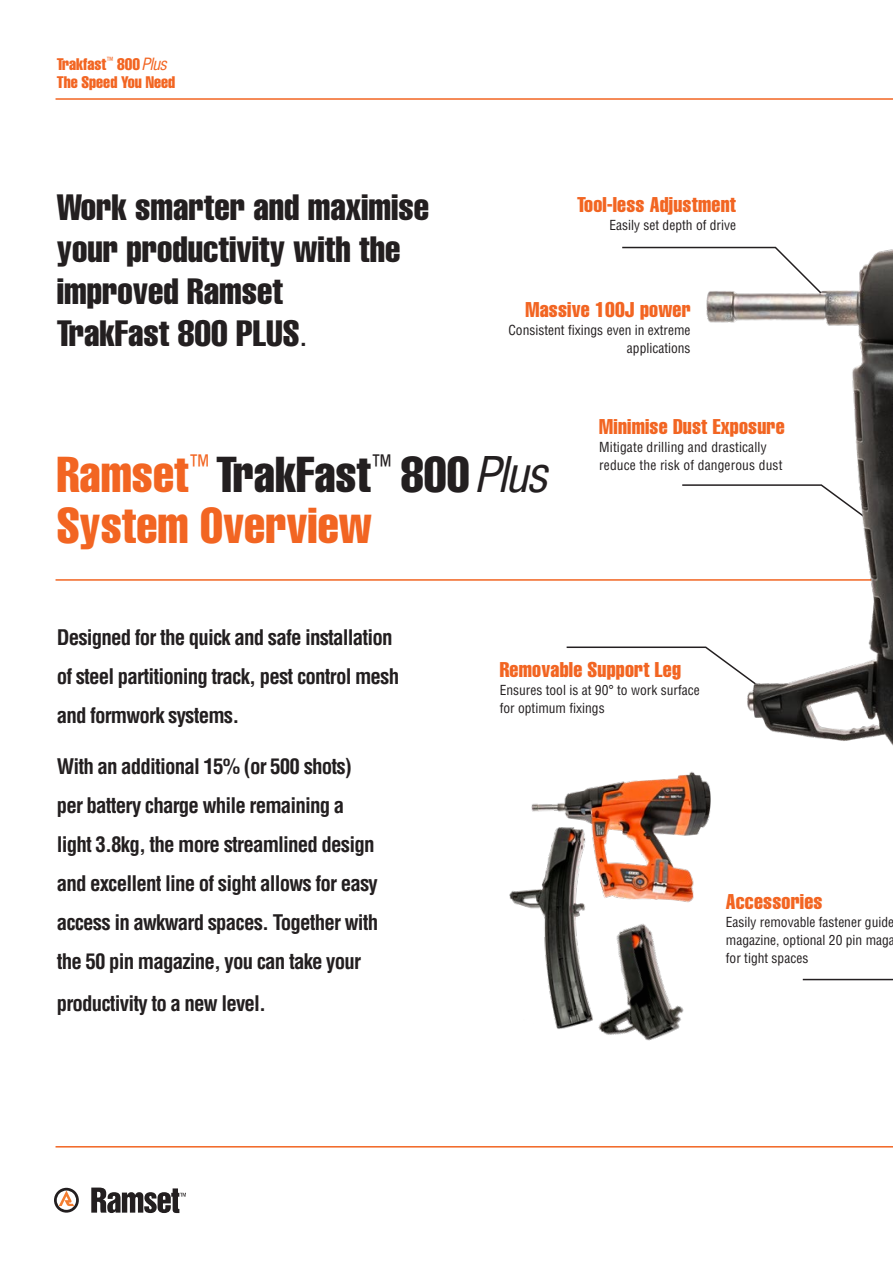
<style>
.page{position:relative;width:893px;height:1263px;background:#fff}
.page>*{position:absolute;margin:0;border:0;box-sizing:border-box;transform-origin:0 0}
.t1{font:extra-condensed 49.5px/51px "Helvetica";color:#f26522}
.t2{font:extra-condensed 36px/42px "Helvetica";color:#231f20}
.t3{font:700 condensed 21px/39px "Helvetica";letter-spacing:-.04em;color:#231f20}
.t4{font:extra-condensed 21px "Helvetica";letter-spacing:.01em;color:#f26522}
.t5{font:extra-condensed 16.5px/18.1px "Helvetica";color:#f26522}
.t6{font:condensed 13.5px/18px "Helvetica";color:#231f20}
.s1{font-style:italic;font-stretch:condensed}
.s2{font-weight:700;font-stretch:condensed;font-size:24px}
.s3{color:#231f20}
.s4{font-style:italic;font-stretch:condensed;font-size:48px;color:#231f20}
</style>
<div class="page">
<svg style="left:54px;top:1188px;width:25px;height:24px"></svg>
<svg style="left:91px;top:1187px;width:95px;height:26px"></svg>
<hr style="left:56px;top:1146px;width:837px;height:1px;background:#f26522">
<hr style="left:56px;top:579px;width:837px;height:2px;background:#f26522">
<svg style="left:622px;top:246px;width:69px;height:3px"></svg>
<hr style="left:56px;top:98px;width:837px;height:2px;background:#f26522">
<img style="left:509px;top:772px;width:182px;height:257px">
<svg style="left:566px;top:646px;width:125px;height:2px"></svg>
<img style="left:691px;top:246px;width:202px;height:902px">
<img style="left:559px;top:912px;width:142px;height:156px">
<p class="t5" style="left:57px;top:55px;width:120px">Trakfast<sup>™</sup> 800 <span class="s1">Plus<br></span>The Speed You Need</p>
<h2 class="t2" style="left:57px;top:185px;width:374px">Work smarter and maximise your productivity with the improved Ramset<br>TrakFast 800 PLUS<span class="s2">.</span></h2>
<p class="t4" style="left:577px;top:191px;width:161px">Tool-less Adjustment</p>
<p class="t6" style="left:609px;top:216px;width:128px">Easily set depth of drive</p>
<p class="t4" style="left:525px;top:297px;width:167px">Massive 100J power</p>
<p class="t6" style="left:508px;top:321px;width:184px;text-align:right">Consistent fixings even in extreme applications</p>
<h1 class="t1" style="left:57px;top:448px;width:492px">Ramset<sup>™</sup> <span class="s3">TrakFast</span><sup>™</sup> <span class="s3">800</span> <span class="s4">Plus<br></span>System Overview</h1>
<p class="t4" style="left:599px;top:413px;width:187px">Minimise Dust Exposure</p>
<p class="t6" style="left:599px;top:438px;width:185px">Mitigate drilling and drastically reduce the risk of dangerous dust</p>
<p class="t3" style="left:57px;top:617px;width:344px">Designed for the quick and safe installation of steel partitioning track, pest control mesh and formwork systems.</p>
<p class="t3" style="left:57px;top:747px;width:323px">With an additional 15% (or 500 shots) per battery charge while remaining a light 3.8kg, the more streamlined design and excellent line of sight allows for easy access in awkward spaces. Together with the 50 pin magazine, you can take your</p>
<p class="t3" style="left:57px;top:984px;width:211px">productivity to a new level.</p>
<p class="t4" style="left:500px;top:656px;width:183px">Removable Support Leg</p>
<p class="t6" style="left:500px;top:681px;width:202px">Ensures tool is at 90° to work surface for optimum fixings</p>
<p class="t4" style="left:726px;top:888px;width:98px">Accessories</p>
<p class="t6" style="left:726px;top:913px;width:171px;text-align:justify">Easily removable fastener guide magazine, optional 20 pin maga for tight spaces</p>
</div>
